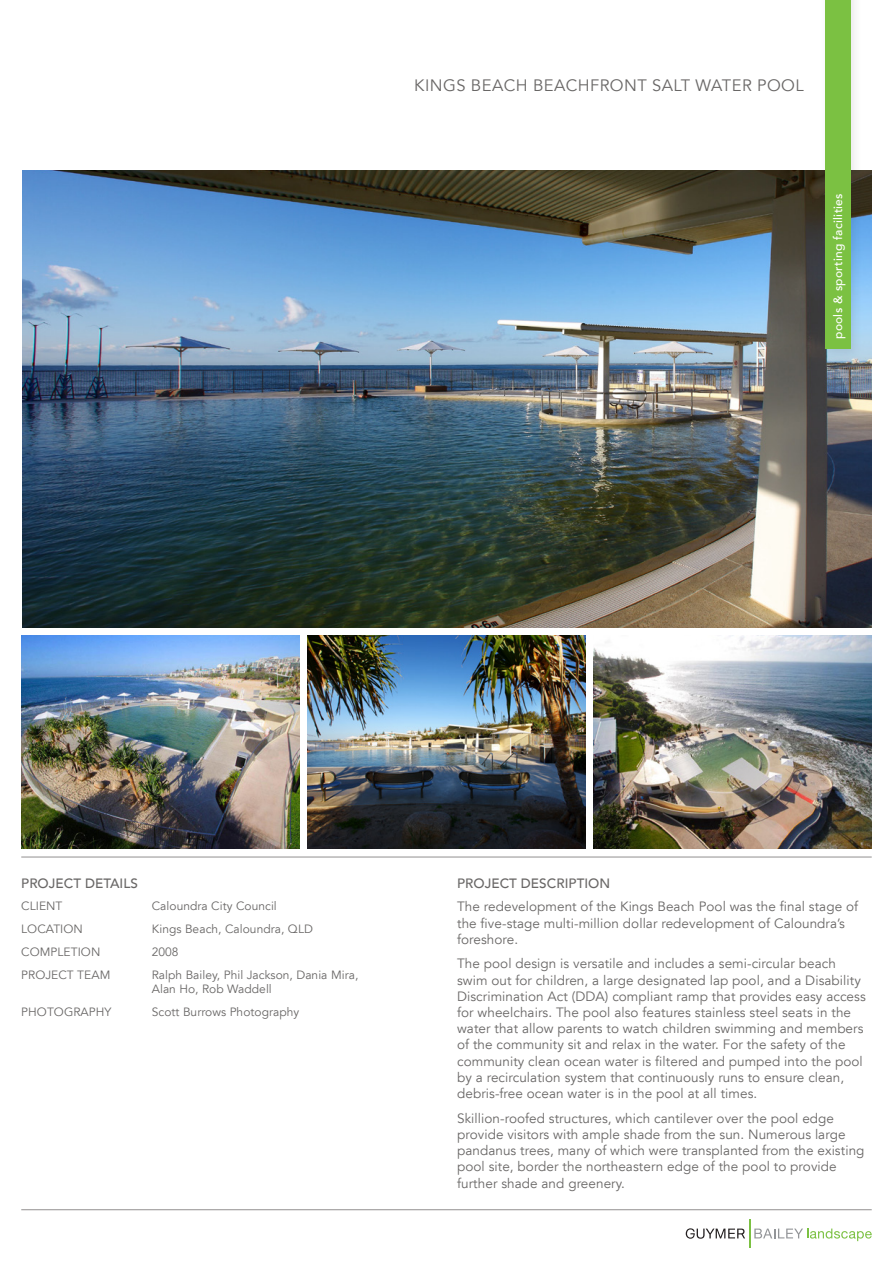
<style>
.page{position:relative;width:893px;height:1263px;background:#fff}
.page>*{position:absolute;margin:0;border:0;box-sizing:border-box;transform-origin:0 0}
.t1{font:16.5px "Avenir LT";letter-spacing:.025em;color:#696766}
.PROJECT_DESCRIPTION{font:13.5px/16.2px "Avenir LT";letter-spacing:.005em;color:#696766}
.t2{font:500 13.5px "Avenir LT";letter-spacing:.005em;color:#696766}
.PROJECT_DETAILS{font:12px/14.4px "Avenir LT";letter-spacing:.005em;color:#696766}
.t3{font:500 12px "Avenir LT";letter-spacing:.025em;color:#fff}
</style>
<div class="page">
<hr style="left:21px;top:857px;width:851px;height:1px;background:#929090">
<img style="left:23px;top:170px;width:849px;height:457px">
<img style="left:21px;top:636px;width:278px;height:212px">
<img style="left:594px;top:636px;width:278px;height:212px">
<img style="left:308px;top:636px;width:277px;height:212px">
<svg style="left:686px;top:1219px;width:186px;height:29px"></svg>
<hr style="left:21px;top:1209px;width:851px;height:1px;background:#929090">
<div style="left:819px;top:0;width:43px;height:361px;background:#231f20;opacity:.1"></div>
<div style="left:825px;top:0;width:25px;height:349px;background:#7bc142"></div>
<p class="t1" style="left:414px;top:76px;width:391px">KINGS BEACH BEACHFRONT SALT WATER POOL</p>
<p class="t3" style="left:831px;top:339px;width:147px;rotate:-90deg">pools &amp; sporting facilities</p>
<p class="t2" style="left:21px;top:875px;width:118px">PROJECT DETAILS</p>
<p class="t2" style="left:457px;top:876px;width:155px">PROJECT DESCRIPTION</p>
<p class="PROJECT_DETAILS" style="left:21px;top:899px;width:43px">CLIENT</p>
<p class="PROJECT_DETAILS" style="left:152px;top:899px;width:127px">Caloundra City Council</p>
<p class="PROJECT_DETAILS" style="left:21px;top:922px;width:63px">LOCATION</p>
<p class="PROJECT_DETAILS" style="left:152px;top:922px;width:163px">Kings Beach, Caloundra, QLD</p>
<p class="PROJECT_DETAILS" style="left:21px;top:945px;width:81px">COMPLETION</p>
<p class="PROJECT_DETAILS" style="left:152px;top:945px;width:28px">2008</p>
<p class="PROJECT_DETAILS" style="left:21px;top:968px;width:91px">PROJECT TEAM</p>
<p class="PROJECT_DETAILS" style="left:152px;top:968px;width:208px">Ralph Bailey, Phil Jackson, Dania Mira,<br>Alan Ho, Rob Waddell</p>
<p class="PROJECT_DETAILS" style="left:21px;top:1005px;width:92px">PHOTOGRAPHY</p>
<p class="PROJECT_DETAILS" style="left:152px;top:1005px;width:149px">Scott Burrows Photography</p>
<p class="PROJECT_DESCRIPTION" style="left:457px;top:899px;width:403px">The redevelopment of the Kings Beach Pool was the final stage of the five-stage multi-million dollar redevelopment of Caloundra’s foreshore.</p>
<p class="PROJECT_DESCRIPTION" style="left:457px;top:956px;width:410px">The pool design is versatile and includes a semi-circular beach swim out for children, a large designated lap pool, and a Disability Discrimination Act (DDA) compliant ramp that provides easy access for wheelchairs. The pool also features stainless steel seats in the water that allow parents to watch children swimming and members of the community sit and relax in the water. For the safety of the community clean ocean water is filtered and pumped into the pool by a recirculation system that continuously runs to ensure clean, debris-free ocean water is in the pool at all times.</p>
<p class="PROJECT_DESCRIPTION" style="left:457px;top:1110px;width:409px">Skillion-roofed structures, which cantilever over the pool edge provide visitors with ample shade from the sun. Numerous large pandanus trees, many of which were transplanted from the existing pool site, border the northeastern edge of the pool to provide further shade and greenery.</p>
</div>
